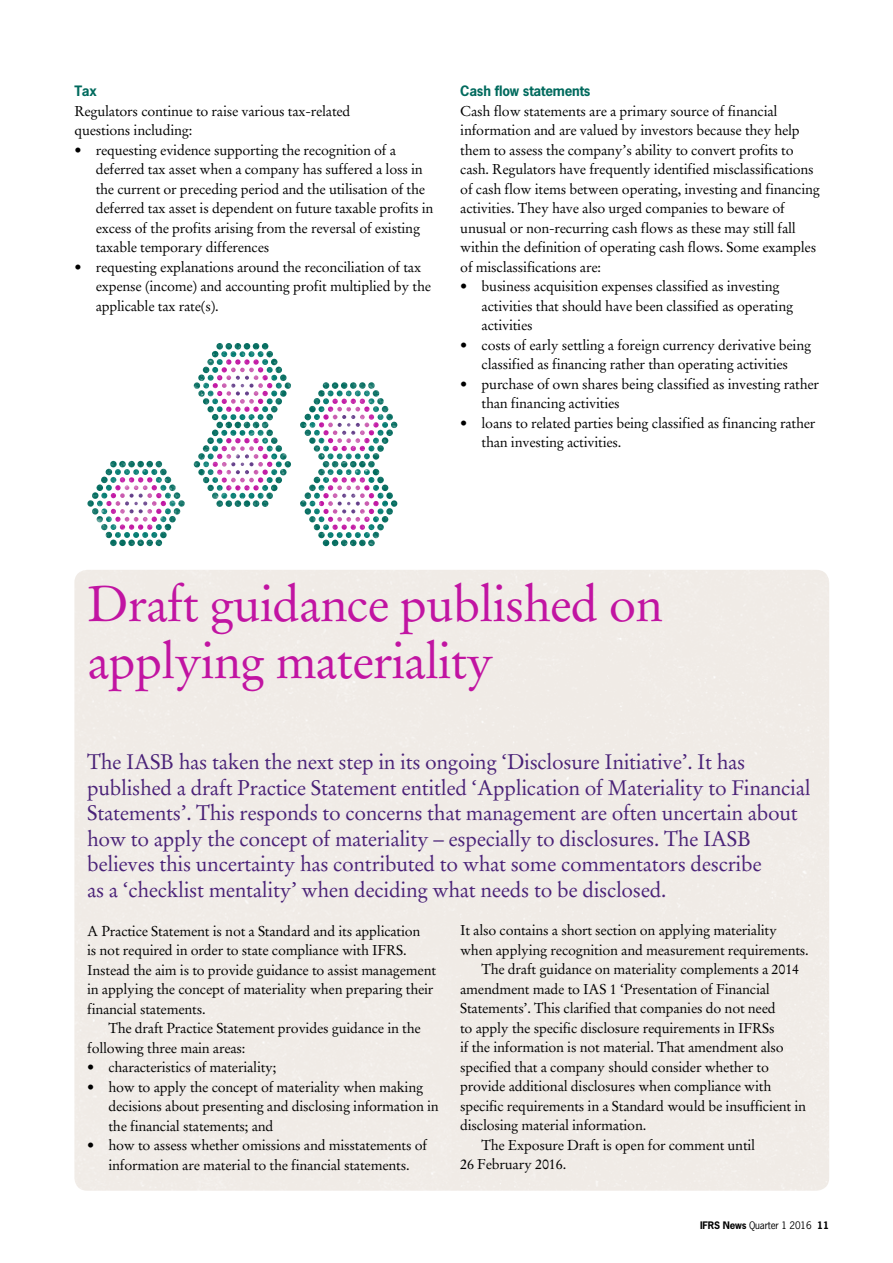
<style>
.page{position:relative;width:893px;height:1263px;background:#fff}
.page>*{position:absolute;margin:0;border:0;box-sizing:border-box;transform-origin:0 0}
.t1{font:49.5px/57px "Stempel Garamond";letter-spacing:-.02em;color:#c114a2}
.t2{font:21px/25.5px "Stempel Garamond";letter-spacing:-.015em;color:#4a2278}
.t3{font:14.25px/19.5px "Stempel Garamond";letter-spacing:-.015em;color:#000}
.t4{font:700 13.5px "News Gothic";letter-spacing:-.015em;color:#006a5d}
.t5{font:9.75px "News Gothic";letter-spacing:-.015em;color:#000}
.s1{font-weight:700}
</style>
<div class="page">
<img style="left:74px;top:343px;width:755px;height:848px">
<p class="t4" style="left:74px;top:82px;width:24px">Tax</p>
<p class="t3" style="left:74px;top:101px;width:278px">Regulators continue to raise various tax-related questions including:</p>
<p class="t3" style="left:96px;top:140px;width:339px;text-indent:-21px">• requesting evidence supporting the recognition of a deferred tax asset when a company has suffered a loss in the current or preceding period and the utilisation of the deferred tax asset is dependent on future taxable profits in excess of the profits arising from the reversal of existing taxable temporary differences</p>
<p class="t3" style="left:96px;top:257px;width:337px;text-indent:-21px">• requesting explanations around the reconciliation of tax expense (income) and accounting profit multiplied by the applicable tax rate(s).</p>
<p class="t4" style="left:460px;top:82px;width:132px">Cash flow statements</p>
<p class="t3" style="left:460px;top:101px;width:361px">Cash flow statements are a primary source of financial information and are valued by investors because they help them to assess the company’s ability to convert profits to cash. Regulators have frequently identified misclassifications of cash flow items between operating, investing and financing activities. They have also urged companies to beware of unusual or non-recurring cash flows as these may still fall within the definition of operating cash flows. Some examples of misclassifications are:</p>
<p class="t3" style="left:482px;top:277px;width:313px;text-indent:-21px">• business acquisition expenses classified as investing activities that should have been classified as operating activities</p>
<p class="t3" style="left:460px;top:335px;width:352px;text-align:center">• costs of early settling a foreign currency derivative being classified as financing rather than operating activities</p>
<p class="t3" style="left:482px;top:374px;width:339px;text-indent:-21px">• purchase of own shares being classified as investing rather than financing activities</p>
<p class="t3" style="left:482px;top:413px;width:335px;text-indent:-21px">• loans to related parties being classified as financing rather than investing activities.</p>
<h1 class="t1" style="left:88px;top:576px;width:577px">Draft guidance published on applying materiality</h1>
<p class="t2" style="left:87px;top:749px;width:725px">The IASB has taken the next step in its ongoing ‘Disclosure Initiative’. It has published a draft Practice Statement entitled ‘Application of Materiality to Financial Statements’. This responds to concerns that management are often uncertain about how to apply the concept of materiality – especially to disclosures. The IASB believes this uncertainty has contributed to what some commentators describe<br>as a ‘checklist mentality’ when deciding what needs to be disclosed.</p>
<p class="t3" style="left:87px;top:921px;width:350px">A Practice Statement is not a Standard and its application<br>is not required in order to state compliance with IFRS.<br>Instead the aim is to provide guidance to assist management in applying the concept of materiality when preparing their financial statements.</p>
<p class="t3" style="left:87px;top:1018px;width:335px;text-indent:21px">The draft Practice Statement provides guidance in the following three main areas:</p>
<p class="t3" style="left:87px;top:1057px;width:191px">• characteristics of materiality;</p>
<p class="t3" style="left:108px;top:1077px;width:332px;text-indent:-21px">• how to apply the concept of materiality when making decisions about presenting and disclosing information in the financial statements; and</p>
<p class="t3" style="left:87px;top:1135px;width:342px;text-align:center">• how to assess whether omissions and misstatements of information are material to the financial statements.</p>
<p class="t3" style="left:460px;top:921px;width:318px">It also contains a short section on applying materiality</p>
<p class="t3" style="left:460px;top:940px;width:350px">when applying recognition and measurement requirements.</p>
<p class="t3" style="left:481px;top:960px;width:320px">The draft guidance on materiality complements a 2014</p>
<p class="t3" style="left:460px;top:979px;width:311px">amendment made to IAS 1 ‘Presentation of Financial</p>
<p class="t3" style="left:460px;top:999px;width:317px">Statements’. This clarified that companies do not need</p>
<p class="t3" style="left:460px;top:1018px;width:316px">to apply the specific disclosure requirements in IFRSs</p>
<p class="t3" style="left:460px;top:1038px;width:325px">if the information is not material. That amendment also</p>
<p class="t3" style="left:460px;top:1057px;width:310px">specified that a company should consider whether to</p>
<p class="t3" style="left:460px;top:1077px;width:313px">provide additional disclosures when compliance with</p>
<p class="t3" style="left:460px;top:1096px;width:348px">specific requirements in a Standard would be insufficient in</p>
<p class="t3" style="left:460px;top:1116px;width:188px">disclosing material information.</p>
<p class="t3" style="left:481px;top:1135px;width:275px">The Exposure Draft is open for comment until</p>
<p class="t3" style="left:460px;top:1155px;width:108px">26 February 2016.</p>
<p class="t5" style="left:700px;top:1219px;width:131px"><span class="s1">IFRS News</span> Quarter 1 2016 <span class="s1">11</span></p>
</div>
